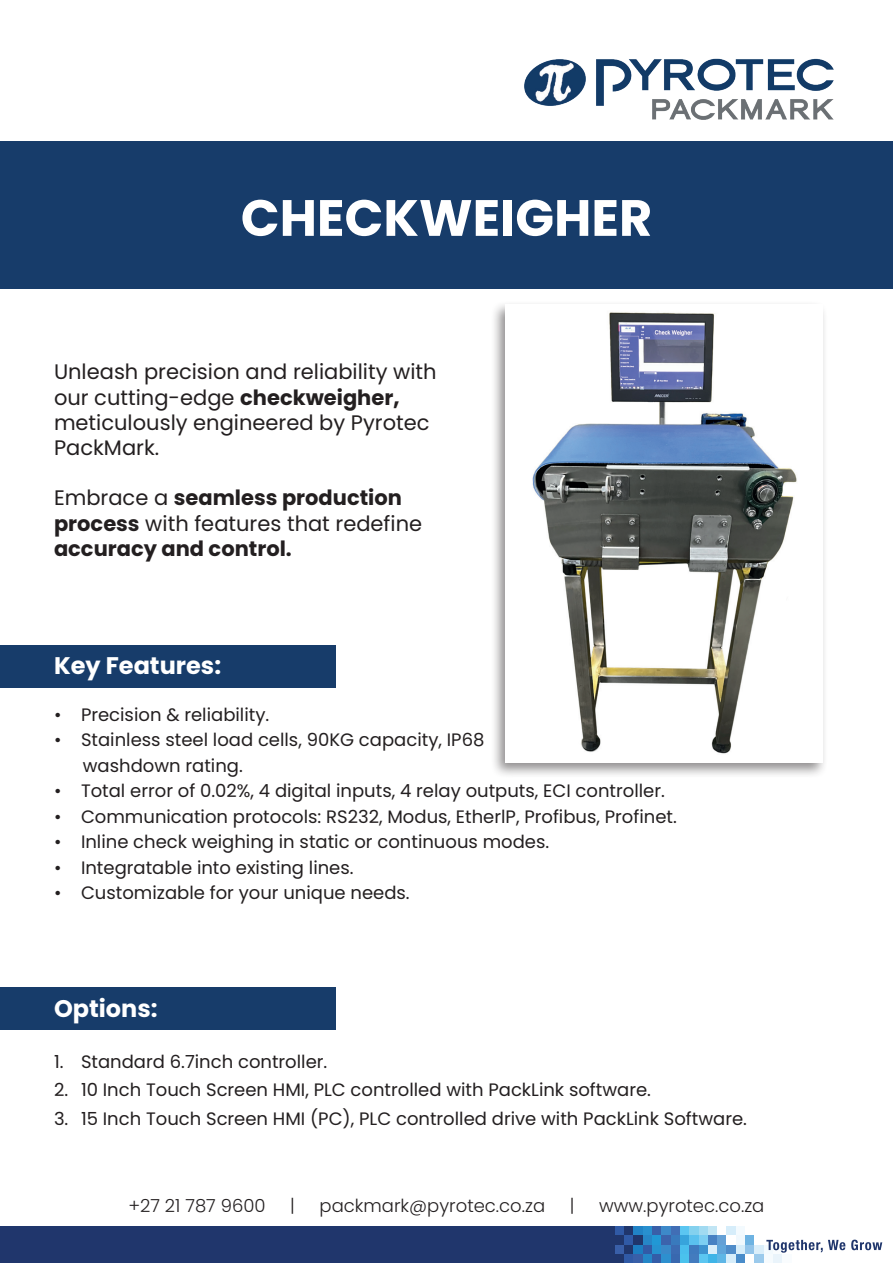
<style>
.page{position:relative;width:893px;height:1263px;background:#fff}
.page>*{position:absolute;margin:0;border:0;box-sizing:border-box;transform-origin:0 0}
.t1{font:700 51px "Poppins";color:#fff}
.t2{font:700 24px "Poppins";color:#fff}
.t3{font:21px/25.2px "Poppins";color:#231f20}
.t4{font:700 21px/25.2px "Poppins";color:#231f20}
.t5{font:18px/25.5px "Poppins";color:#231f20}
.t6{font:300 18px "Poppins";color:#231f20}
.s1{font-weight:700}
.s2{font-weight:400}
</style>
<div class="page">
<img style="left:524px;top:58px;width:310px;height:62px">
<div style="left:782px;top:1254px;width:9px;height:9px;background:#f9fcfe"></div>
<div style="left:772px;top:1245px;width:10px;height:9px;background:#f9fcfe"></div>
<div style="left:772px;top:1254px;width:10px;height:9px;background:#eaf4fb"></div>
<div style="left:763px;top:1245px;width:9px;height:9px;background:#f3fafe"></div>
<div style="left:763px;top:1254px;width:9px;height:9px;background:#f6fbfe"></div>
<div style="left:754px;top:1245px;width:9px;height:9px;background:#daeefa"></div>
<div style="left:754px;top:1254px;width:9px;height:9px;background:#9bcaec"></div>
<div style="left:745px;top:1236px;width:9px;height:9px;background:#6eb3e2"></div>
<div style="left:745px;top:1245px;width:9px;height:9px;background:#91c3e9"></div>
<div style="left:735px;top:1226px;width:10px;height:10px;background:#f3fafe"></div>
<div style="left:735px;top:1236px;width:10px;height:9px;background:#f0f8fd"></div>
<div style="left:735px;top:1245px;width:10px;height:9px;background:#d6edfa"></div>
<div style="left:735px;top:1254px;width:10px;height:9px;background:#498cca"></div>
<div style="left:726px;top:1226px;width:9px;height:10px;background:#d6edfa"></div>
<div style="left:726px;top:1245px;width:9px;height:9px;background:#4f8cc9"></div>
<div style="left:726px;top:1254px;width:9px;height:9px;background:#d6edfa"></div>
<div style="left:717px;top:1236px;width:9px;height:9px;background:#64a0d6"></div>
<div style="left:717px;top:1245px;width:9px;height:9px;background:#60a5da"></div>
<div style="left:717px;top:1254px;width:9px;height:9px;background:#5eb6e6"></div>
<div style="left:707px;top:1226px;width:10px;height:10px;background:#c1e5f4"></div>
<div style="left:707px;top:1236px;width:10px;height:9px;background:#4781c3"></div>
<div style="left:707px;top:1245px;width:10px;height:9px;background:#daeefa"></div>
<div style="left:707px;top:1254px;width:10px;height:9px;background:#3fb4e7"></div>
<div style="left:698px;top:1226px;width:9px;height:10px;background:#a1daf1"></div>
<div style="left:698px;top:1236px;width:9px;height:9px;background:#7dcef2"></div>
<div style="left:698px;top:1245px;width:9px;height:9px;background:#3d92cf"></div>
<div style="left:698px;top:1254px;width:9px;height:9px;background:#5bc6f1"></div>
<div style="left:689px;top:1226px;width:9px;height:10px;background:#84d1ee"></div>
<div style="left:689px;top:1236px;width:9px;height:9px;background:#5ac1ee"></div>
<div style="left:689px;top:1245px;width:9px;height:9px;background:#3f7abe"></div>
<div style="left:689px;top:1254px;width:9px;height:9px;background:#437bbe"></div>
<div style="left:680px;top:1226px;width:9px;height:10px;background:#5bc6f1"></div>
<div style="left:680px;top:1236px;width:9px;height:9px;background:#37a4dc"></div>
<div style="left:680px;top:1245px;width:9px;height:9px;background:#49beed"></div>
<div style="left:680px;top:1254px;width:9px;height:9px;background:#4ac2ed"></div>
<div style="left:670px;top:1226px;width:10px;height:10px;background:#416eb5"></div>
<div style="left:670px;top:1236px;width:10px;height:9px;background:#397abd"></div>
<div style="left:670px;top:1245px;width:10px;height:9px;background:#3c6bb2"></div>
<div style="left:670px;top:1254px;width:10px;height:9px;background:#3968af"></div>
<div style="left:661px;top:1226px;width:9px;height:10px;background:#3d89c9"></div>
<div style="left:661px;top:1236px;width:9px;height:9px;background:#3c63ac"></div>
<div style="left:661px;top:1245px;width:9px;height:9px;background:#3989c9"></div>
<div style="left:661px;top:1254px;width:9px;height:9px;background:#2d90cf"></div>
<div style="left:652px;top:1226px;width:9px;height:10px;background:#395fa8"></div>
<div style="left:652px;top:1236px;width:9px;height:9px;background:#2198d5"></div>
<div style="left:652px;top:1245px;width:9px;height:9px;background:#2692d0"></div>
<div style="left:652px;top:1254px;width:9px;height:9px;background:#345da8"></div>
<div style="left:642px;top:1226px;width:10px;height:10px;background:#2890cf"></div>
<div style="left:642px;top:1236px;width:10px;height:9px;background:#2686c7"></div>
<div style="left:642px;top:1245px;width:10px;height:9px;background:#325aa6"></div>
<div style="left:642px;top:1254px;width:10px;height:9px;background:#2486c7"></div>
<div style="left:633px;top:1226px;width:9px;height:10px;background:#2183c6"></div>
<div style="left:633px;top:1236px;width:9px;height:9px;background:#20366c"></div>
<div style="left:633px;top:1245px;width:9px;height:9px;background:#1c7dc1"></div>
<div style="left:633px;top:1254px;width:9px;height:9px;background:#395fa8"></div>
<div style="left:624px;top:1226px;width:9px;height:10px;background:#20366c"></div>
<div style="left:624px;top:1236px;width:9px;height:9px;background:#305aa6"></div>
<div style="left:624px;top:1245px;width:9px;height:9px;background:#20366c"></div>
<div style="left:624px;top:1254px;width:9px;height:9px;background:#305aa6"></div>
<div style="left:614px;top:1226px;width:10px;height:10px;background:#305aa6"></div>
<div style="left:614px;top:1236px;width:10px;height:9px;background:#20366c"></div>
<div style="left:614px;top:1245px;width:10px;height:9px;background:#395fa8"></div>
<div style="left:614px;top:1254px;width:10px;height:9px;background:#20366c"></div>
<div style="left:0;top:1226px;width:614px;height:37px;background:#20366c"></div>
<svg style="left:766px;top:1240px;width:79px;height:13px"></svg>
<svg style="left:851px;top:1239px;width:31px;height:11px"></svg>
<div style="left:0;top:142px;width:893px;height:147px;background:#173c6a"></div>
<div style="left:0;top:987px;width:335px;height:43px;background:#173c6a"></div>
<div style="left:0;top:645px;width:335px;height:42px;background:#173c6a"></div>
<div style="left:491px;top:300px;width:337px;height:479px;background:#231f20;opacity:.5"></div>
<img style="left:505px;top:304px;width:317px;height:458px">
<h1 class="t1" style="left:241px;top:188px;width:413px">CHECKWEIGHER</h1>
<p class="t3" style="left:54px;top:359px;width:384px">Unleash precision and reliability with our cutting-edge <span class="s1">checkweigher, </span>meticulously engineered by Pyrotec<br>PackMark.</p>
<p class="t4" style="left:54px;top:485px;width:370px"><span class="s2">Embrace a</span> seamless production process <span class="s2">with features that redefine </span>accuracy and control.</p>
<h2 class="t2" style="left:54px;top:651px;width:169px">Key Features:</h2>
<p class="t5" style="left:54px;top:702px;width:217px">• Precision &amp; reliability.</p>
<p class="t5" style="left:83px;top:727px;width:403px;text-indent:-29px">• Stainless steel load cells, 90KG capacity, IP68 washdown rating.</p>
<p class="t5" style="left:54px;top:778px;width:612px">• Total error of 0.02%, 4 digital inputs, 4 relay outputs, ECI controller.</p>
<p class="t5" style="left:54px;top:804px;width:624px">• Communication protocols: RS232, Modus, EtherlP, Profibus, Profinet.</p>
<p class="t5" style="left:54px;top:829px;width:497px">• Inline check weighing in static or continuous modes.</p>
<p class="t5" style="left:54px;top:855px;width:301px">• Integratable into existing lines.</p>
<p class="t5" style="left:54px;top:880px;width:357px">• Customizable for your unique needs.</p>
<h2 class="t2" style="left:54px;top:995px;width:105px">Options:</h2>
<p class="t5" style="left:54px;top:1049px;width:275px">1. Standard 6.7inch controller.</p>
<p class="t5" style="left:54px;top:1077px;width:598px">2. 10 Inch Touch Screen HMI, PLC controlled with PackLink software.</p>
<p class="t5" style="left:54px;top:1105px;width:694px">3. 15 Inch Touch Screen HMI (PC), PLC controlled drive with PackLink Software.</p>
<p class="t6" style="left:128px;top:1195px;width:139px">+27 21 787 9600</p>
<p class="t6" style="left:290px;top:1195px;width:6px">|</p>
<p class="t6" style="left:320px;top:1195px;width:227px">packmark@pyrotec.co.za</p>
<p class="t6" style="left:570px;top:1195px;width:6px">|</p>
<p class="t6" style="left:599px;top:1195px;width:167px">www.pyrotec.co.za</p>
</div>
